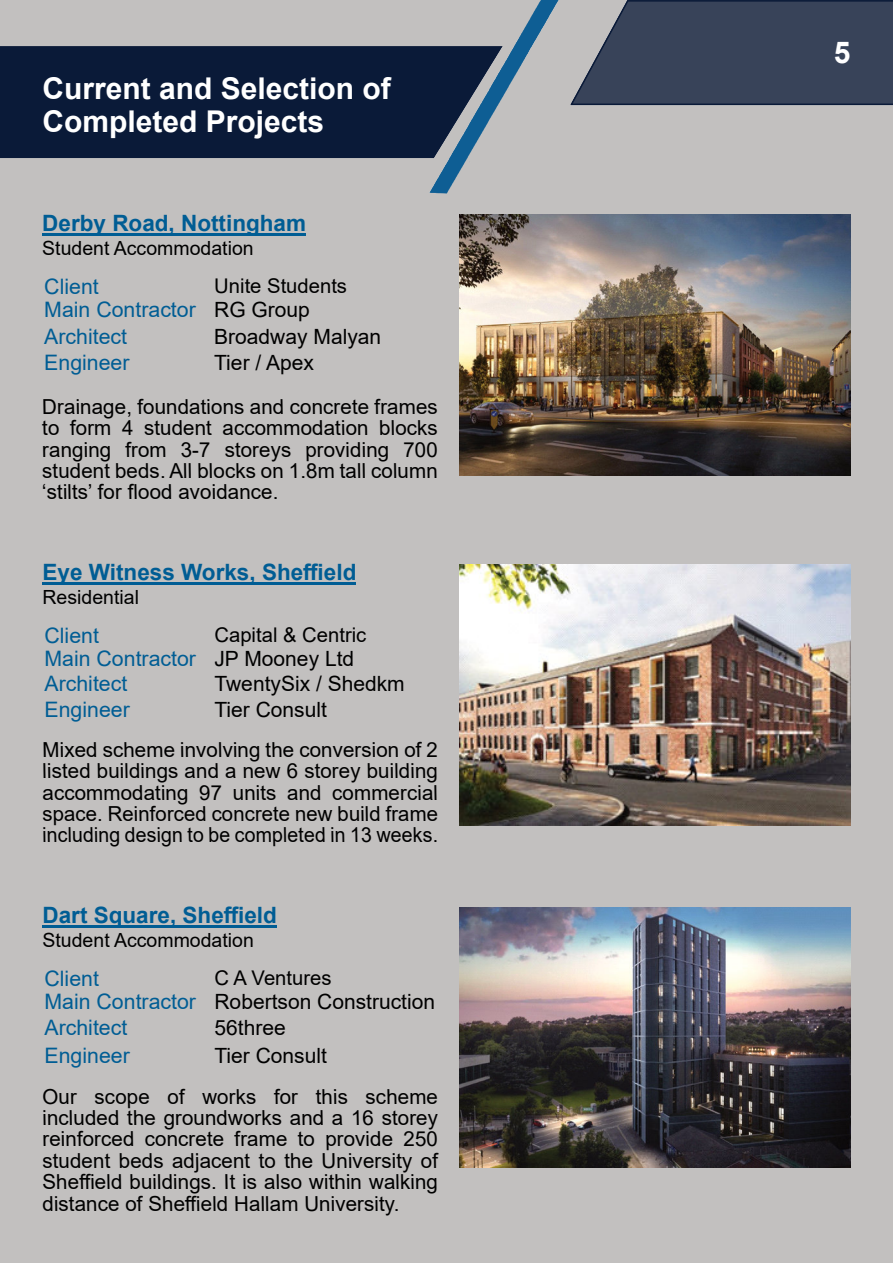
<style>
.page{position:relative;width:893px;height:1263px;background:#fff}
.page>*{position:absolute;margin:0;border:0;box-sizing:border-box;transform-origin:0 0}
.t1{font:700 30px/33.5px "Arial";color:#fff}
.t2{font:700 22.5px "Arial";color:#005d94}
.t3{font:21.3px/26.7px "Arial";color:#005d94}
.t4{font:21px "Arial";color:#000}
.t5{font:20.7px/21.5px "Arial";color:#000;text-align:justify}
.t6{font:20.25px "Arial";color:#000}
.t7{font:19.5px "Arial";color:#000}
.s1{font-size:21px;color:#000}
.s2{font-size:21.3px;color:#005d94}
</style>
<div class="page">
<img style="left:0;top:0;width:893px;height:1263px">
<hr style="left:43px;top:925px;width:234px;height:3px;background:#005d94">
<img style="left:459px;top:907px;width:391px;height:261px">
<hr style="left:42px;top:233px;width:264px;height:3px;background:#005d94">
<img style="left:459px;top:215px;width:391px;height:260px">
<hr style="left:43px;top:582px;width:313px;height:3px;background:#005d94">
<img style="left:459px;top:564px;width:391px;height:261px">
<h1 class="t1" style="left:43px;top:75px;width:350px">Current and Selection of<br>Completed Projects</h1>
<p class="t2" style="left:42px;top:214px;width:265px">Derby Road, Nottingham</p>
<p class="t7" style="left:42px;top:241px;width:213px">Student Accommodation</p>
<p class="t3" style="left:44px;top:275px;width:56px">Client</p>
<p class="t6" style="left:214px;top:278px;width:134px">Unite Students</p>
<p class="t3" style="left:44px;top:298px;width:267px">Main Contractor <span class="s1">RG Group<br></span>Architect</p>
<p class="t4" style="left:214px;top:328px;width:168px">Broadway Malyan</p>
<p class="t3" style="left:44px;top:351px;width:87px">Engineer</p>
<p class="t4" style="left:214px;top:355px;width:101px">Tier / Apex</p>
<p class="t5" style="left:42px;top:398px;width:397px">Drainage, foundations and concrete frames to form 4 student accommodation blocks ranging from 3-7 storeys providing 700 student beds. All blocks on 1.8m tall column ‘stilts’ for flood avoidance.</p>
<p class="t2" style="left:43px;top:564px;width:315px">Eye Witness Works, Sheffield</p>
<p class="t7" style="left:43px;top:590px;width:98px">Residential</p>
<p class="t3" style="left:45px;top:624px;width:56px">Client</p>
<p class="t6" style="left:214px;top:628px;width:153px">Capital &amp; Centric</p>
<p class="t3" style="left:45px;top:648px;width:311px;line-height:24.6px">Main Contractor <span class="s1">JP Mooney Ltd<br></span>Architect</p>
<p class="t4" style="left:214px;top:675px;width:192px">TwentySix / Shedkm</p>
<p class="t3" style="left:45px;top:699px;width:87px">Engineer</p>
<p class="t4" style="left:214px;top:702px;width:114px">Tier Consult</p>
<p class="t5" style="left:43px;top:741px;width:397px">Mixed scheme involving the conversion of 2 listed buildings and a new 6 storey building accommodating 97 units and commercial space. Reinforced concrete new build frame including design to be completed in 13 weeks.</p>
<p class="t2" style="left:43px;top:907px;width:236px">Dart Square, Sheffield</p>
<p class="t7" style="left:43px;top:933px;width:213px">Student Accommodation</p>
<p class="t3" style="left:45px;top:967px;width:56px">Client</p>
<p class="t6" style="left:214px;top:971px;width:119px">C A Ventures</p>
<p class="t4" style="left:45px;top:993px;width:392px"><span class="s2">Main Contractor</span> Robertson Construction</p>
<p class="t3" style="left:45px;top:1016px;width:84px">Architect</p>
<p class="t4" style="left:214px;top:1019px;width:73px">56three</p>
<p class="t3" style="left:45px;top:1044px;width:87px">Engineer</p>
<p class="t4" style="left:214px;top:1047px;width:114px">Tier Consult</p>
<p class="t5" style="left:43px;top:1087px;width:397px">Our scope of works for this scheme included the groundworks and a 16 storey reinforced concrete frame to provide 250 student beds adjacent to the University of Sheffield buildings. It is also within walking distance of Sheffield Hallam University.</p>
<h1 class="t1" style="left:834px;top:39px;width:18px">5</h1>
</div>
